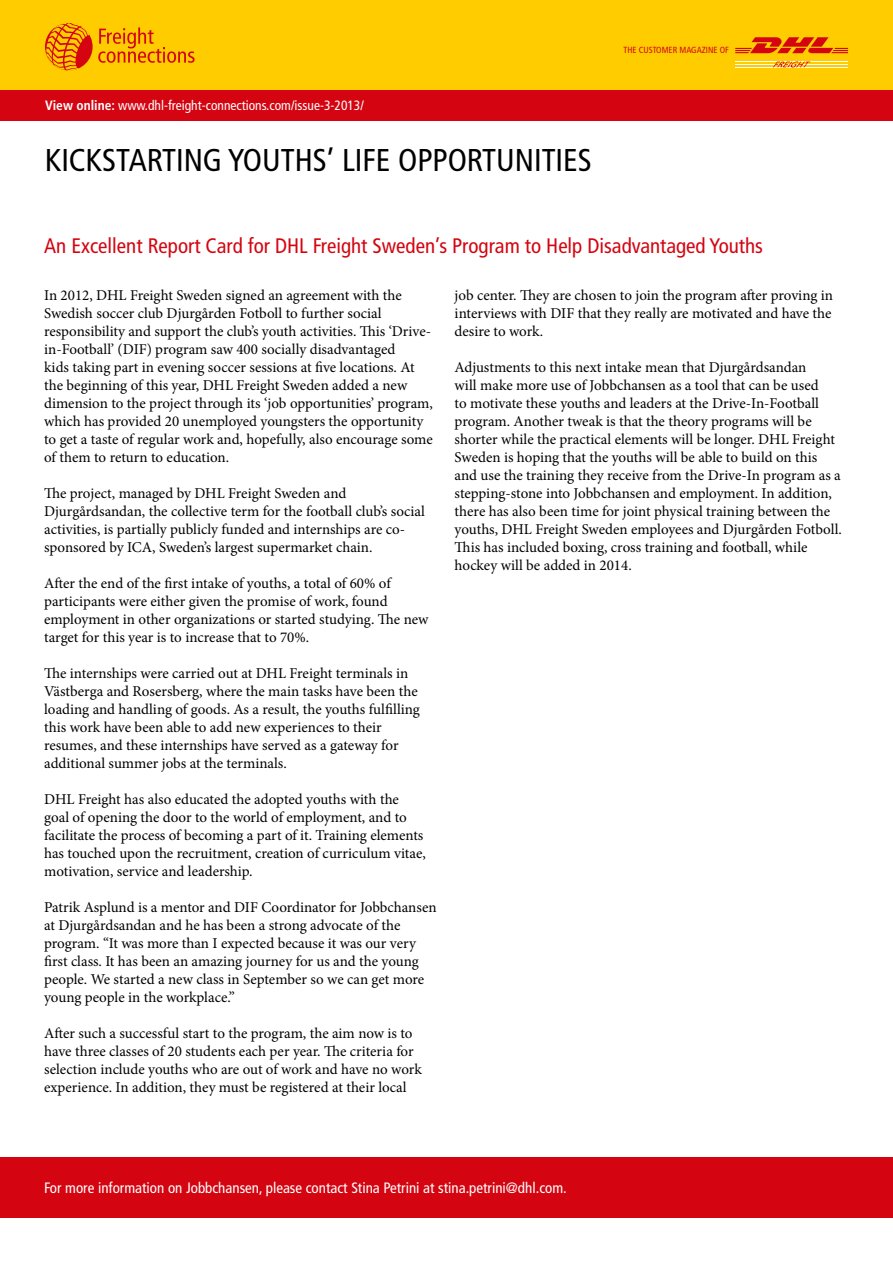
<style>
.page{position:relative;width:893px;height:1263px;background:#fff}
.page>*{position:absolute;margin:0;border:0;box-sizing:border-box;transform-origin:0 0}
.t1{font:condensed 31.5px "Frutiger LT Std";color:#000}
.t2{font:condensed 21px "Frutiger LT Std";color:#d40511}
.t3{font:15px/18px "Minion Pro";color:#000}
.t4{font:condensed 15px "Frutiger LT Std";color:#fff}
.t5{font:condensed 13.5px "Frutiger LT Std";color:#fff}
.t6{font:condensed 8.85px "Frutiger LT Std";color:#d40511}
.s1{font-weight:700}
</style>
<div class="page">
<div style="left:0;top:0;width:893px;height:90px;background:#fc0"></div>
<svg style="left:98px;top:27px;width:97px;height:36px"></svg>
<svg style="left:46px;top:23px;width:45px;height:48px"></svg>
<hr style="left:735px;top:62px;width:113px;height:1px;background:#fff">
<hr style="left:735px;top:64px;width:113px;height:1px;background:#fff">
<hr style="left:735px;top:67px;width:113px;height:1px;background:#fff">
<svg style="left:773px;top:61px;width:37px;height:6px"></svg>
<svg style="left:735px;top:37px;width:113px;height:16px"></svg>
<div style="left:0;top:90px;width:893px;height:30px;background:#d40511"></div>
<div style="left:0;top:1157px;width:892px;height:60px;background:#d40511"></div>
<p class="t5" style="left:45px;top:97px;width:320px"><span class="s1">View online:</span> www.dhl-freight-connections.com/issue-3-2013/</p>
<h1 class="t1" style="left:45px;top:141px;width:548px">KICKSTARTING YOUTHS’ LIFE OPPORTUNITIES</h1>
<p class="t6" style="left:623px;top:45px;width:107px">The Customer Magazine of</p>
<h2 class="t2" style="left:44px;top:233px;width:720px">An Excellent Report Card for DHL Freight Sweden’s Program to Help Disadvantaged Youths</h2>
<p class="t3" style="left:44px;top:287px;width:390px">In 2012, DHL Freight Sweden signed an agreement with the Swedish soccer club Djurgården Fotboll to further social responsibility and support the club’s youth activities. This ‘Drive&shy;in-Football’ (DIF) program saw 400 socially disadvantaged<br>kids taking part in evening soccer sessions at five locations. At the beginning of this year, DHL Freight Sweden added a new dimension to the project through its ‘job opportunities’ program, which has provided 20 unemployed youngsters the opportunity to get a taste of regular work and, hopefully, also encourage some of them to return to education.</p>
<p class="t3" style="left:44px;top:485px;width:382px">The project, managed by DHL Freight Sweden and Djurgårdsandan, the collective term for the football club’s social activities, is partially publicly funded and internships are co&shy;sponsored by ICA, Sweden’s largest supermarket chain.</p>
<p class="t3" style="left:44px;top:575px;width:386px">After the end of the first intake of youths, a total of 60% of participants were either given the promise of work, found employment in other organizations or started studying. The new target for this year is to increase that to 70%.</p>
<p class="t3" style="left:44px;top:665px;width:377px">The internships were carried out at DHL Freight terminals in Västberga and Rosersberg, where the main tasks have been the loading and handling of goods. As a result, the youths fulfilling this work have been able to add new experiences to their resumes, and these internships have served as a gateway for additional summer jobs at the terminals.</p>
<p class="t3" style="left:44px;top:791px;width:383px">DHL Freight has also educated the adopted youths with the goal of opening the door to the world of employment, and to facilitate the process of becoming a part of it. Training elements has touched upon the recruitment, creation of curriculum vitae, motivation, service and leadership.</p>
<p class="t3" style="left:44px;top:899px;width:394px">Patrik Asplund is a mentor and DIF Coordinator for Jobbchansen at Djurgårdsandan and he has been a strong advocate of the program. “It was more than I expected because it was our very first class. It has been an amazing journey for us and the young people. We started a new class in September so we can get more young people in the workplace.”</p>
<p class="t3" style="left:44px;top:1025px;width:379px">After such a successful start to the program, the aim now is to have three classes of 20 students each per year. The criteria for selection include youths who are out of work and have no work experience. In addition, they must be registered at their local</p>
<p class="t3" style="left:455px;top:287px;width:380px;text-align:justify">job center. They are chosen to join the program after proving in interviews with DIF that they really are motivated and have the desire to work.</p>
<p class="t3" style="left:455px;top:359px;width:389px">Adjustments to this next intake mean that Djurgårdsandan<br>will make more use of Jobbchansen as a tool that can be used<br>to motivate these youths and leaders at the Drive-In-Football program. Another tweak is that the theory programs will be shorter while the practical elements will be longer. DHL Freight Sweden is hoping that the youths will be able to build on this and use the training they receive from the Drive-In program as a stepping-stone into Jobbchansen and employment. In addition, there has also been time for joint physical training between the youths, DHL Freight Sweden employees and Djurgården Fotboll.<br>This has included boxing, cross training and football, while hockey will be added in 2014.</p>
<p class="t4" style="left:44px;top:1179px;width:524px">For more information on Jobbchansen, please contact Stina Petrini at stina.petrini@dhl.com.</p>
</div>
